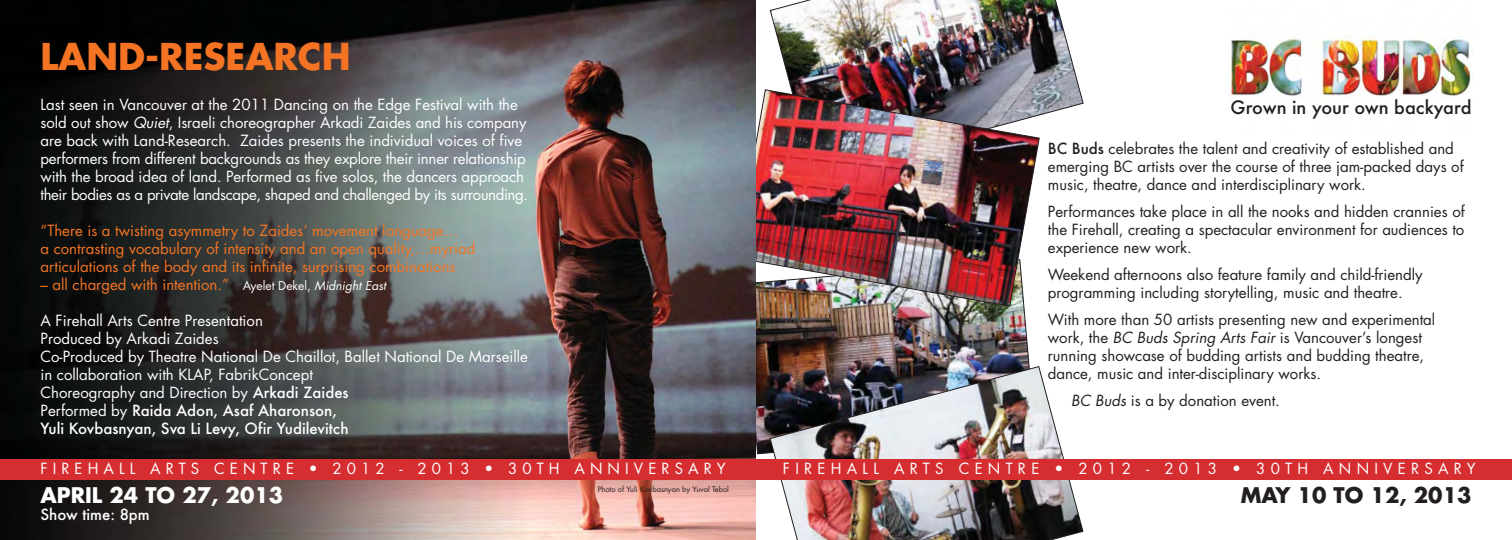
<style>
.page{position:relative;width:1512px;height:540px;background:#fff}
.page>*{position:absolute;margin:0;border:0;box-sizing:border-box;transform-origin:0 0}
.t1{font:700 36px "Futura";color:#f47423}
.t2{font:700 21px "Futura";color:#fff}
.t3{font:700 21px "Futura";color:#231f20}
.t4{font:500 18px "Futura";color:#231f20}
.t5{font:15px/18px "Futura";color:#fff}
.t6{font:15px/18px "Futura";color:#231f20}
.t7{font:15px/18px "Futura";color:#f47423}
.t8{font:15px "Futura";letter-spacing:.35em;color:#fff}
.t9{font:15px "Futura";letter-spacing:.34em;color:#fff}
.t10{font:500 15px "Futura";color:#fff}
.t11{font:7.5px "Futura";color:#231f20}
.s1{font-style:italic}
.s2{font-size:12px;color:#fff}
.s3{font-style:italic;font-size:12px;color:#fff}
.s4{font-weight:500}
</style>
<div class="page">
<img style="left:756px;top:307px;width:274px;height:147px">
<img style="left:770px;top:366px;width:313px;height:174px">
<img style="left:1228px;top:36px;width:244px;height:62px">
<img style="left:770px;top:0;width:314px;height:116px">
<img style="left:756px;top:89px;width:284px;height:218px">
<div style="left:756px;top:459px;width:756px;height:20px;background:#d62d30"></div>
<img style="left:0;top:0;width:756px;height:540px">
<div style="left:0;top:459px;width:756px;height:20px;background:#d62d30"></div>
<h1 class="t1" style="left:40px;top:41px;width:312px">LAND-RESEARCH</h1>
<p class="t5" style="left:40px;top:97px;width:489px">Last seen in Vancouver at the 2011 Dancing on the Edge Festival with the sold out show <span class="s1">Quiet</span>, Israeli choreographer Arkadi Zaides and his company are back with Land-Research. Zaides presents the individual voices of five performers from different backgrounds as they explore their inner relationship with the broad idea of land. Performed as five solos, the dancers approach their bodies as a private landscape, shaped and challenged by its surrounding.</p>
<p class="t7" style="left:41px;top:223px;width:436px">“There is a twisting asymmetry to Zaides’ movement language…<br>a contrasting vocabulary of intensity and an open quality,…myriad articulations of the body and its infinite, surprising combinations</p>
<p class="t7" style="left:41px;top:277px;width:349px">– all charged with intention.” <span class="s2">Ayelet Dekel,</span> <span class="s3">Midnight East</span></p>
<p class="t5" style="left:40px;top:313px;width:489px">A Firehall Arts Centre Presentation<br>Produced by Arkadi Zaides<br>Co-Produced by Theatre National De Chaillot, Ballet National De Marseille in collaboration with KLAP, FabrikConcept<br>Choreography and Direction by <span class="s4">Arkadi Zaides<br></span>Performed by <span class="s4">Raida Adon, Asaf Aharonson,<br>Yuli Kovbasnyan, Sva Li Levy, Ofir Yudilevitch</span></p>
<p class="t4" style="left:1231px;top:99px;width:242px">Grown in your own backyard</p>
<p class="t6" style="left:1048px;top:141px;width:417px"><span class="s4">BC Buds</span> celebrates the talent and creativity of established and emerging BC artists over the course of three jam-packed days of music, theatre, dance and interdisciplinary work.</p>
<p class="t6" style="left:1048px;top:204px;width:418px;text-align:justify">Performances take place in all the nooks and hidden crannies of the Firehall, creating a spectacular environment for audiences to experience new work.</p>
<p class="t6" style="left:1048px;top:267px;width:376px">Weekend afternoons also feature family and child-friendly programming including storytelling, music and theatre.</p>
<p class="t6" style="left:1048px;top:312px;width:389px">With more than 50 artists presenting new and experimental work, the <span class="s1">BC Buds Spring Arts Fair</span> is Vancouver’s longest running showcase of budding artists and budding theatre, dance, music and inter-disciplinary works.</p>
<p class="t6" style="left:1071px;top:393px;width:210px"><span class="s1">BC Buds</span> is a by donation event.</p>
<p class="t9" style="left:40px;top:461px;width:687px">FIREHALL ARTS CENTRE • 2012 - 2013 • 30TH ANNIVERSARY</p>
<p class="t8" style="left:783px;top:461px;width:694px">FIREHALL ARTS CENTRE • 2012 - 2013 • 30TH ANNIVERSARY</p>
<h2 class="t2" style="left:40px;top:486px;width:244px">APRIL 24 TO 27, 2013</h2>
<p class="t10" style="left:40px;top:508px;width:111px">Show time: 8pm</p>
<p class="t11" style="left:598px;top:486px;width:133px">Photo of Yuli Kovbasnyan by Yuval Tebol</p>
<h2 class="t3" style="left:1241px;top:486px;width:232px">MAY 10 TO 12, 2013</h2>
</div>
